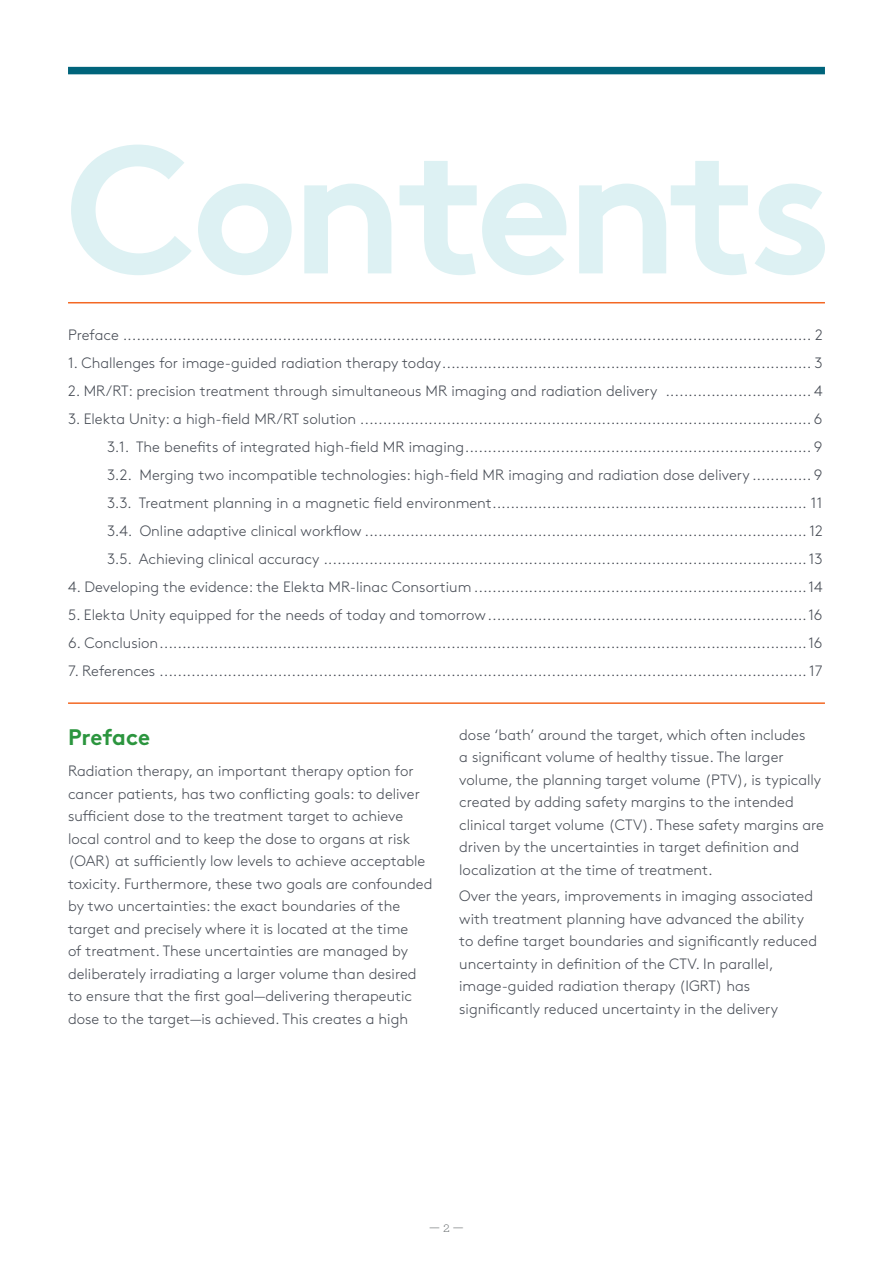
<style>
.page{position:relative;width:893px;height:1263px;background:#fff}
.page>*{position:absolute;margin:0;border:0;box-sizing:border-box;transform-origin:0 0}
.Brown_Pro_Bold___Bod{font:700 22.5px "Brown Pro";letter-spacing:-.005em;color:#2b953e}
.Brown_Pro_Light___Co{font:300 15px "Brown Pro";color:#464b54}
.Brown_Pro_Light___Bo{font:300 15px/22.5px "Brown Pro";color:#464b54}
.t1{font:300 15px "Archer";color:#64696b}
</style>
<div class="page">
<svg style="left:71px;top:145px;width:754px;height:130px"></svg>
<div style="left:68px;top:67px;width:757px;height:7px;background:#00647b"></div>
<hr style="left:68px;top:302px;width:757px;height:1px;background:#f36824">
<hr style="left:68px;top:702px;width:757px;height:2px;background:#f36824">
<p class="Brown_Pro_Light___Co" style="left:68px;top:324px;width:756px">Preface ....................................................................................................................................................... 2</p>
<p class="Brown_Pro_Light___Co" style="left:68px;top:352px;width:756px">1. Challenges for image-guided radiation therapy today................................................................................. 3</p>
<p class="Brown_Pro_Light___Co" style="left:68px;top:380px;width:756px">2. MR/RT: precision treatment through simultaneous MR imaging and radiation delivery ................................ 4</p>
<p class="Brown_Pro_Light___Co" style="left:68px;top:408px;width:756px">3. Elekta Unity: a high-field MR/RT solution ................................................................................................... 6</p>
<p class="Brown_Pro_Light___Co" style="left:107px;top:436px;width:717px">3.1. The benefits of integrated high-field MR imaging............................................................................ 9</p>
<p class="Brown_Pro_Light___Co" style="left:107px;top:464px;width:717px">3.2. Merging two incompatible technologies: high-field MR imaging and radiation dose delivery ............. 9</p>
<p class="Brown_Pro_Light___Co" style="left:107px;top:492px;width:717px">3.3. Treatment planning in a magnetic field environment..................................................................... 11</p>
<p class="Brown_Pro_Light___Co" style="left:107px;top:520px;width:717px">3.4. Online adaptive clinical workflow ................................................................................................. 12</p>
<p class="Brown_Pro_Light___Co" style="left:107px;top:548px;width:717px">3.5. Achieving clinical accuracy ..........................................................................................................13</p>
<p class="Brown_Pro_Light___Co" style="left:68px;top:576px;width:756px">4. Developing the evidence: the Elekta MR-linac Consortium .........................................................................14</p>
<p class="Brown_Pro_Light___Co" style="left:68px;top:604px;width:756px">5. Elekta Unity equipped for the needs of today and tomorrow......................................................................16</p>
<p class="Brown_Pro_Light___Co" style="left:68px;top:632px;width:756px">6. Conclusion..............................................................................................................................................16</p>
<p class="Brown_Pro_Light___Co" style="left:68px;top:660px;width:756px">7. References .............................................................................................................................................. 17</p>
<p class="Brown_Pro_Bold___Bod" style="left:68px;top:719px;width:84px">Preface</p>
<p class="Brown_Pro_Light___Bo" style="left:68px;top:759px;width:366px">Radiation therapy, an important therapy option for cancer patients, has two conflicting goals: to deliver sufficient dose to the treatment target to achieve local control and to keep the dose to organs at risk (OAR) at sufficiently low levels to achieve acceptable toxicity. Furthermore, these two goals are confounded by two uncertainties: the exact boundaries of the target and precisely where it is located at the time<br>of treatment. These uncertainties are managed by deliberately irradiating a larger volume than desired to ensure that the first goal—delivering therapeutic dose to the target—is achieved. This creates a high</p>
<p class="Brown_Pro_Light___Bo" style="left:459px;top:722px;width:366px">dose ‘bath’ around the target, which often includes<br>a significant volume of healthy tissue. The larger volume, the planning target volume (PTV), is typically created by adding safety margins to the intended clinical target volume (CTV). These safety margins are driven by the uncertainties in target definition and localization at the time of treatment.</p>
<p class="Brown_Pro_Light___Bo" style="left:459px;top:884px;width:359px">Over the years, improvements in imaging associated with treatment planning have advanced the ability to define target boundaries and significantly reduced uncertainty in definition of the CTV. In parallel, image-guided radiation therapy (IGRT) has significantly reduced uncertainty in the delivery</p>
<p class="t1" style="left:429px;top:1218px;width:36px">— 2 —</p>
</div>
